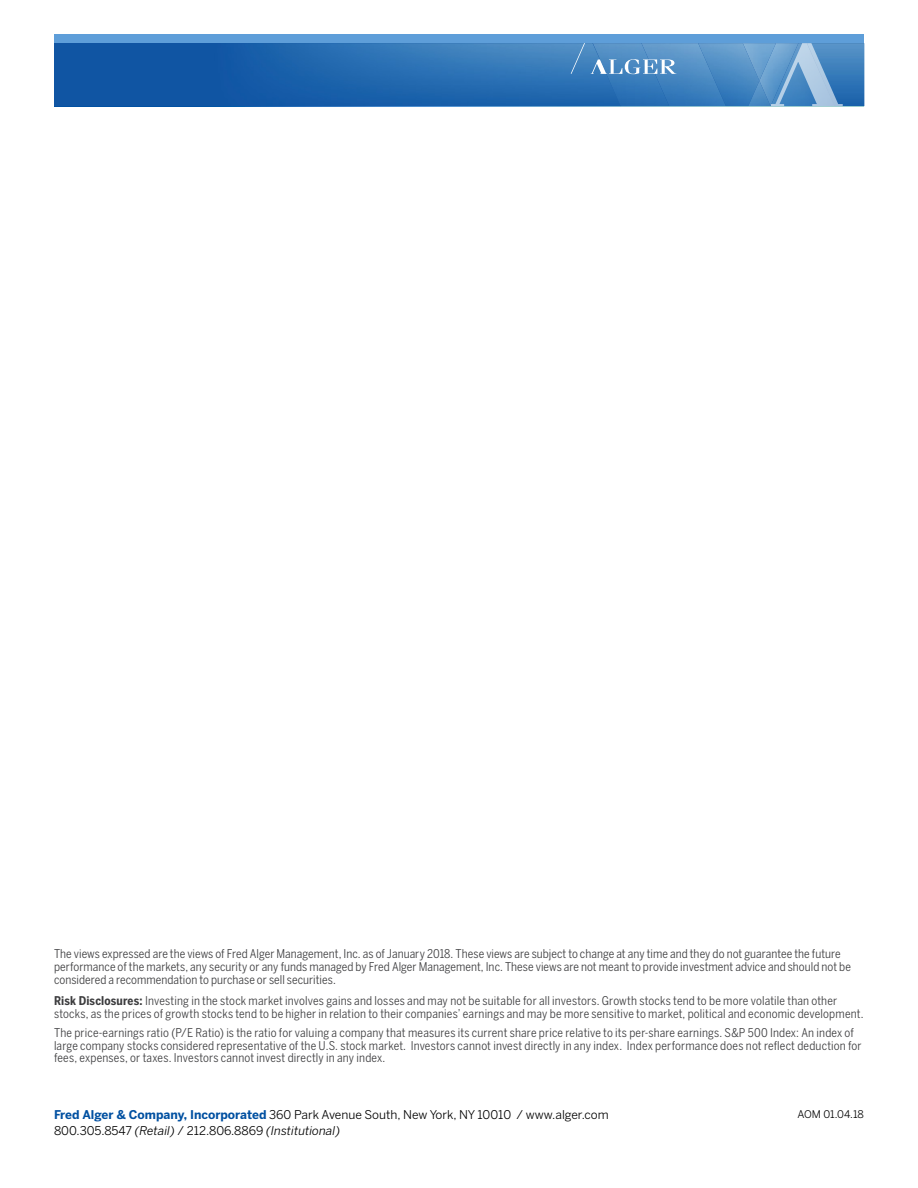
<style>
.page{position:relative;width:918px;height:1188px;background:#fff}
.page>*{position:absolute;margin:0;border:0;box-sizing:border-box;transform-origin:0 0}
.Subhead{font:12px/12.8px "Benton Sans Cond";letter-spacing:.01em;color:#3c3c3e}
.Footer_Address{font:12px "Benton Sans";color:#000}
.t1{font:10.5px "Benton Sans";color:#000}
.s1{font-weight:700}
.s2{font-weight:700;color:#0050a1}
.s3{font-style:italic}
</style>
<div class="page">
<img style="left:54px;top:43px;width:810px;height:63px">
<img style="left:726px;top:43px;width:17px;height:63px">
<img style="left:593px;top:43px;width:48px;height:63px">
<img style="left:641px;top:43px;width:85px;height:63px">
<img style="left:743px;top:43px;width:28px;height:63px">
<img style="left:748px;top:81px;width:23px;height:25px">
<svg style="left:771px;top:43px;width:72px;height:63px;background:#6da0ce"></svg>
<div style="left:54px;top:34px;width:810px;height:9px;background:#5e9ed9"></div>
<svg style="left:571px;top:43px;width:14px;height:31px"></svg>
<svg style="left:591px;top:59px;width:85px;height:15px"></svg>
<p class="Subhead" style="left:54px;top:947px;width:798px">The views expressed are the views of Fred Alger Management, Inc. as of January 2018. These views are subject to change at any time and they do not guarantee the future performance of the markets, any security or any funds managed by Fred Alger Management, Inc. These views are not meant to provide investment advice and should not be considered a recommendation to purchase or sell securities.</p>
<p class="Subhead" style="left:54px;top:994px;width:811px"><span class="s1">Risk Disclosures:</span> Investing in the stock market involves gains and losses and may not be suitable for all investors. Growth stocks tend to be more volatile than other stocks, as the prices of growth stocks tend to be higher in relation to their companies’ earnings and may be more sensitive to market, political and economic development.</p>
<p class="Subhead" style="left:54px;top:1026px;width:809px">The price-earnings ratio (P/E Ratio) is the ratio for valuing a company that measures its current share price relative to its per-share earnings. S&amp;P 500 Index: An index of large company stocks considered representative of the U.S. stock market. Investors cannot invest directly in any index. Index performance does not reflect deduction for fees, expenses, or taxes. Investors cannot invest directly in any index.</p>
<p class="Footer_Address" style="left:54px;top:1107px;width:556px"><span class="s2">Fred Alger &amp; Company, Incorporated</span> 360 Park Avenue South, New York, NY 10010 / www.alger.com</p>
<p class="Footer_Address" style="left:54px;top:1123px;width:288px">800.305.8547 <span class="s3">(Retail)</span> / 212.806.8869 <span class="s3">(Institutional)</span></p>
<p class="t1" style="left:797px;top:1108px;width:68px">AOM 01.04.18</p>
</div>
